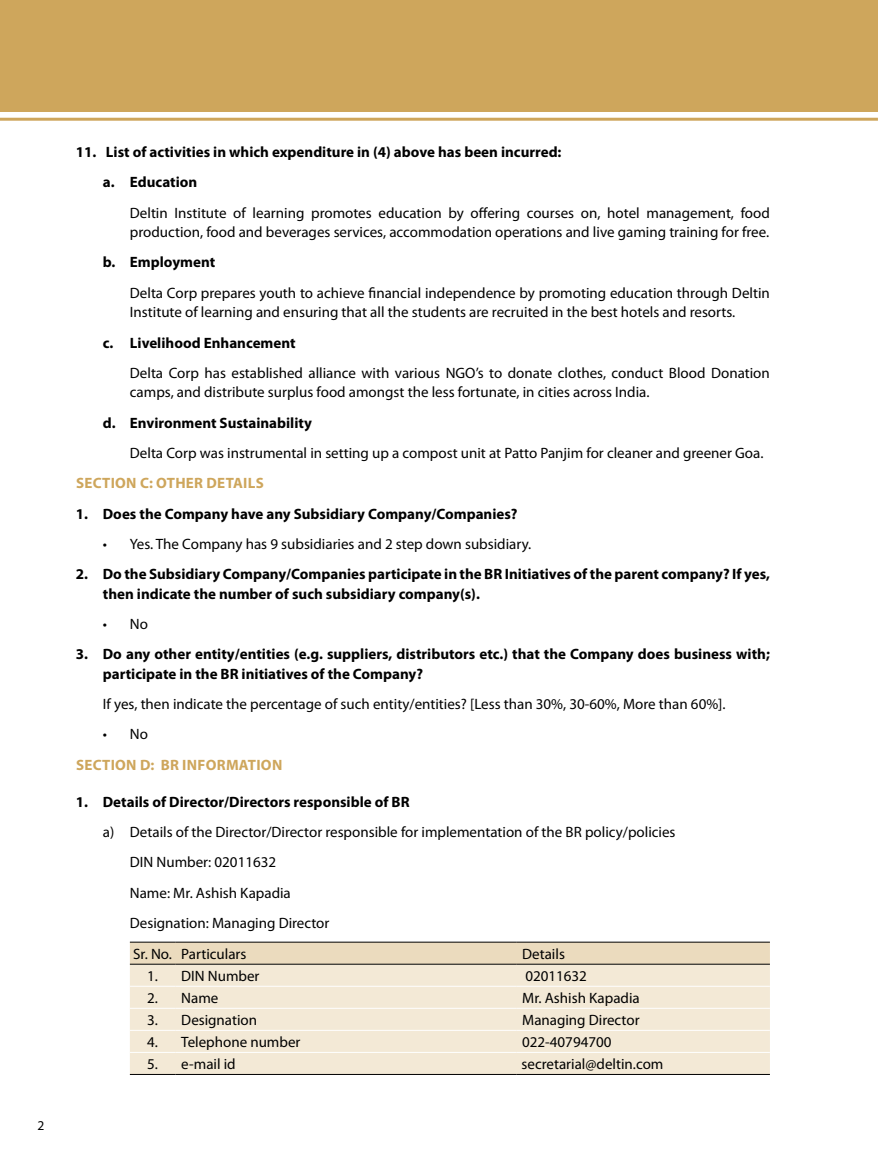
<style>
.page{position:relative;width:878px;height:1161px;background:#fff}
.page>*{position:absolute;margin:0;border:0;box-sizing:border-box;transform-origin:0 0}
.t1{font:15px/30.5px "Myriad Pro";color:#000}
.t2{font:700 15px/19.5px "Myriad Pro";color:#000}
.t3{font:700 15px "Myriad Pro";letter-spacing:.02em;color:#cea65c}
.t4{font:13.5px "Myriad Pro";color:#000}
</style>
<div class="page">
<svg style="left:0;top:118px;width:877px;height:3px;background:#d2ae6b"></svg>
<div style="left:0;top:0;width:878px;height:112px;background:#cea65c"></div>
<div style="left:130px;top:943px;width:640px;height:21px;background:#ebdbbe"></div>
<div style="left:130px;top:965px;width:640px;height:109px;background:#f3e9d6"></div>
<hr style="left:130px;top:986px;width:45px;height:1px;background:#fff">
<hr style="left:175px;top:986px;width:341px;height:1px;background:#fff">
<hr style="left:516px;top:986px;width:254px;height:1px;background:#fff">
<hr style="left:130px;top:1008px;width:45px;height:1px;background:#fff">
<hr style="left:175px;top:1008px;width:341px;height:1px;background:#fff">
<hr style="left:516px;top:1008px;width:254px;height:1px;background:#fff">
<hr style="left:130px;top:1030px;width:45px;height:1px;background:#fff">
<hr style="left:175px;top:1030px;width:341px;height:1px;background:#fff">
<hr style="left:516px;top:1030px;width:254px;height:1px;background:#fff">
<hr style="left:130px;top:1052px;width:45px;height:1px;background:#fff">
<hr style="left:175px;top:1052px;width:341px;height:1px;background:#fff">
<hr style="left:516px;top:1052px;width:254px;height:1px;background:#fff">
<hr style="left:130px;top:942px;width:45px;height:1px;background:#000">
<hr style="left:175px;top:942px;width:341px;height:1px;background:#000">
<hr style="left:516px;top:942px;width:254px;height:1px;background:#000">
<hr style="left:130px;top:964px;width:45px;height:1px;background:#000">
<hr style="left:175px;top:964px;width:341px;height:1px;background:#000">
<hr style="left:516px;top:964px;width:254px;height:1px;background:#000">
<hr style="left:130px;top:1074px;width:45px;height:1px;background:#000">
<hr style="left:175px;top:1074px;width:341px;height:1px;background:#000">
<hr style="left:516px;top:1074px;width:254px;height:1px;background:#000">
<p class="t4" style="left:37px;top:1117px;width:8px">2</p>
<p class="t2" style="left:103px;top:136px;width:460px;line-height:30.3px;text-indent:-27px">11. List of activities in which expenditure in (4) above has been incurred: a. Education</p>
<p class="t1" style="left:130px;top:203px;width:641px;line-height:19.5px">Deltin Institute of learning promotes education by offering courses on, hotel management, food production, food and beverages services, accommodation operations and live gaming training for free.</p>
<p class="t2" style="left:103px;top:252px;width:114px">b. Employment</p>
<p class="t1" style="left:130px;top:283px;width:641px;line-height:19.5px">Delta Corp prepares youth to achieve financial independence by promoting education through Deltin<br>Institute of learning and ensuring that all the students are recruited in the best hotels and resorts.</p>
<p class="t2" style="left:103px;top:332px;width:194px">c. Livelihood Enhancement</p>
<p class="t1" style="left:130px;top:363px;width:641px;line-height:19.5px">Delta Corp has established alliance with various NGO’s to donate clothes, conduct Blood Donation camps, and distribute surplus food amongst the less fortunate, in cities across India.</p>
<p class="t2" style="left:103px;top:412px;width:210px">d. Environment Sustainability</p>
<p class="t1" style="left:130px;top:437px;width:635px">Delta Corp was instrumental in setting up a compost unit at Patto Panjim for cleaner and greener Goa.</p>
<p class="t3" style="left:76px;top:473px;width:189px">SECTION C: OTHER DETAILS</p>
<p class="t2" style="left:76px;top:503px;width:443px">1. Does the Company have any Subsidiary Company/Companies?</p>
<p class="t1" style="left:103px;top:528px;width:430px">• Yes. The Company has 9 subsidiaries and 2 step down subsidiary.</p>
<p class="t2" style="left:103px;top:564px;width:668px;text-indent:-27px">2. Do the Subsidiary Company/Companies participate in the BR Initiatives of the parent company? If yes, then indicate the number of such subsidiary company(s).</p>
<p class="t1" style="left:103px;top:608px;width:47px">• No</p>
<p class="t2" style="left:103px;top:644px;width:668px;text-indent:-27px">3. Do any other entity/entities (e.g. suppliers, distributors etc.) that the Company does business with; participate in the BR initiatives of the Company?</p>
<p class="t1" style="left:103px;top:689px;width:624px">If yes, then indicate the percentage of such entity/entities? [Less than 30%, 30-60%, More than 60%].</p>
<p class="t1" style="left:103px;top:719px;width:47px">• No</p>
<p class="t3" style="left:76px;top:755px;width:208px">SECTION D: BR INFORMATION</p>
<p class="t2" style="left:76px;top:791px;width:335px">1. Details of Director/Directors responsible of BR</p>
<p class="t1" style="left:130px;top:817px;width:547px;text-indent:-27px">a) Details of the Director/Director responsible for implementation of the BR policy/policies DIN Number: 02011632<br>Name: Mr. Ashish Kapadia<br>Designation: Managing Director<br>Sr. No. Particulars</p>
<p class="t1" style="left:522px;top:938px;width:44px">Details</p>
<p class="t1" style="left:147px;top:960px;width:114px">1. DIN Number</p>
<p class="t1" style="left:525px;top:960px;width:63px">02011632</p>
<p class="t1" style="left:147px;top:982px;width:73px">2. Name</p>
<p class="t1" style="left:522px;top:982px;width:119px">Mr. Ashish Kapadia</p>
<p class="t1" style="left:147px;top:1004px;width:111px">3. Designation</p>
<p class="t1" style="left:522px;top:1004px;width:119px">Managing Director</p>
<p class="t1" style="left:147px;top:1027px;width:155px">4. Telephone number</p>
<p class="t1" style="left:522px;top:1027px;width:91px">022-40794700</p>
<p class="t1" style="left:147px;top:1049px;width:90px">5. e-mail id</p>
<p class="t1" style="left:521px;top:1049px;width:143px">secretarial@deltin.com</p>
</div>
